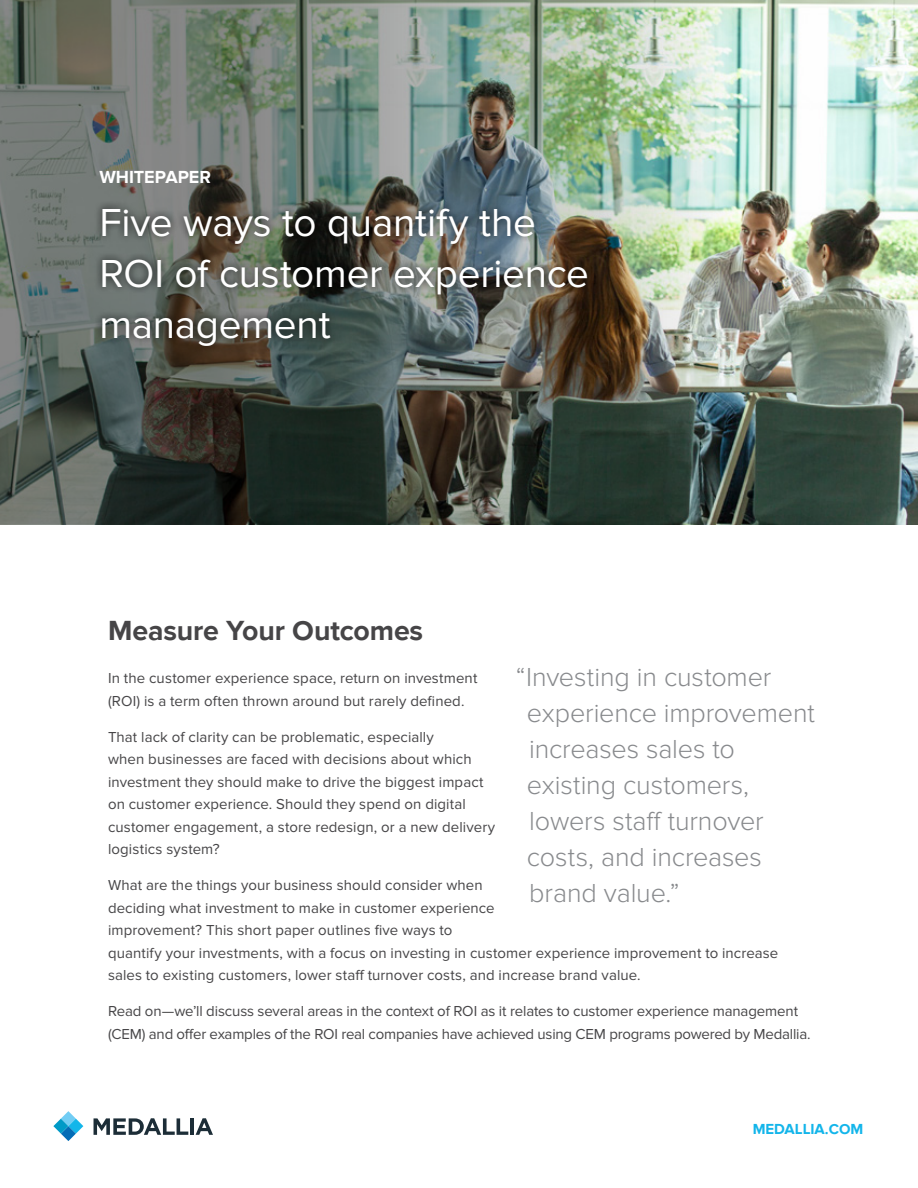
<style>
.page{position:relative;width:918px;height:1188px;background:#fff}
.page>*{position:absolute;margin:0;border:0;box-sizing:border-box;transform-origin:0 0}
.t1{font:40.5px/51px "Proxima Nova";letter-spacing:-.005em;color:#fff}
.t2{font:700 28.5px "Proxima Nova";letter-spacing:-.005em;color:#464547}
.t3{font:300 27px/36px "Proxima Nova";letter-spacing:-.005em;color:#888a8d}
.t4{font:700 18px "Proxima Nova";color:#fff}
.t5{font:15px/22.5px "Proxima Nova";letter-spacing:.005em;color:#464547}
.t6{font:700 15px "Proxima Nova";color:#13b5ea}
</style>
<div class="page">
<svg style="left:53px;top:1111px;width:30px;height:30px"></svg>
<svg style="left:94px;top:1118px;width:94px;height:17px"></svg>
<hr style="left:190px;top:1118px;width:4px;height:17px;background:#1c2d37">
<svg style="left:196px;top:1118px;width:17px;height:17px"></svg>
<img style="left:0;top:0;width:918px;height:525px">
<div style="left:94px;top:200px;width:501px;height:153px;background:#000;opacity:.75"></div>
<p class="t4" style="left:99px;top:167px;width:113px">WHITEPAPER</p>
<h1 class="t1" style="left:99px;top:198px;width:491px">Five ways to quantify the<br>ROI of customer experience management</h1>
<h2 class="t2" style="left:108px;top:614px;width:317px">Measure Your Outcomes</h2>
<p class="t5" style="left:108px;top:667px;width:371px">In the customer experience space, return on investment (ROI) is a term often thrown around but rarely defined.</p>
<p class="t5" style="left:108px;top:726px;width:389px">That lack of clarity can be problematic, especially<br>when businesses are faced with decisions about which investment they should make to drive the biggest impact on customer experience. Should they spend on digital customer engagement, a store redesign, or a new delivery logistics system?</p>
<p class="t5" style="left:108px;top:874px;width:672px">What are the things your business should consider when<br>deciding what investment to make in customer experience<br>improvement? This short paper outlines five ways to<br>quantify your investments, with a focus on investing in customer experience improvement to increase sales to existing customers, lower staff turnover costs, and increase brand value.</p>
<p class="t5" style="left:108px;top:1000px;width:704px">Read on—we’ll discuss several areas in the context of ROI as it relates to customer experience management (CEM) and offer examples of the ROI real companies have achieved using CEM programs powered by Medallia.</p>
<h3 class="t3" style="left:527px;top:659px;width:289px;text-indent:-11px">“Investing in customer experience improvement increases sales to existing customers, lowers staff turnover costs, and increases brand value.”</h3>
<p class="t6" style="left:753px;top:1121px;width:112px">MEDALLIA.COM</p>
</div>
